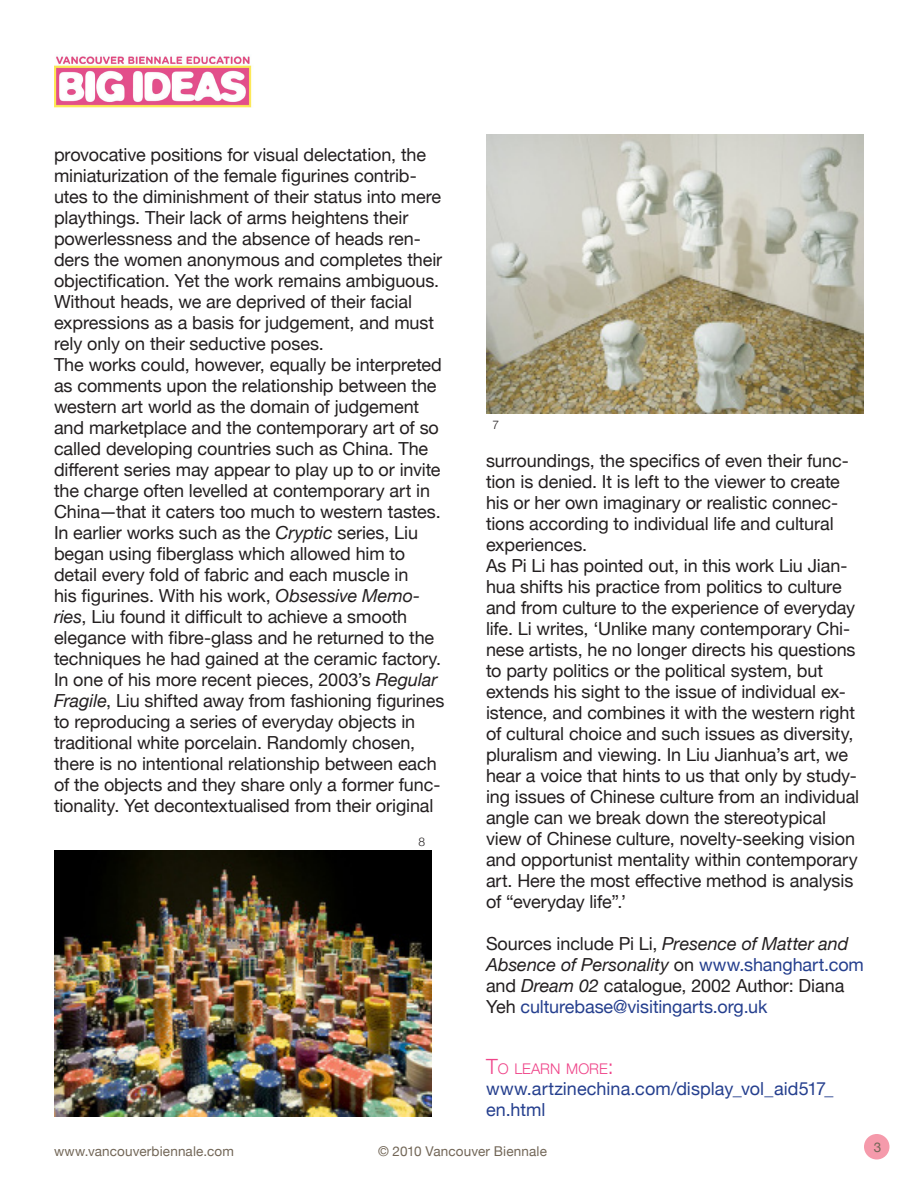
<style>
.page{position:relative;width:918px;height:1188px;background:#fff}
.page>*{position:absolute;margin:0;border:0;box-sizing:border-box;transform-origin:0 0}
.Title_1{font:18px/21px "Helvetica Neue";letter-spacing:-.005em;color:#231f20}
.Title_1-2{font:18px/21px "Helvetica Neue";letter-spacing:.005em;color:#253f8e}
.Title_1-3{font:300 14.7px "Helvetica Neue";color:#ef4489}
.t1{font:13.5px "Helvetica Neue";letter-spacing:.01em;color:#726657}
.Title_1-4{font:300 12px "Helvetica Neue";color:#231f20}
.s1{font-style:italic}
.s2{color:#253f8e}
.s3{font-size:21px}
</style>
<div class="page">
<div style="left:864px;top:1134px;width:26px;height:26px;background:#f59aab;border-radius:50%"></div>
<img style="left:54px;top:56px;width:198px;height:52px">
<img style="left:486px;top:135px;width:378px;height:279px">
<img style="left:54px;top:850px;width:378px;height:267px">
<p class="Title_1" style="left:54px;top:145px;width:374px">provocative positions for visual delectation, the</p>
<p class="Title_1" style="left:54px;top:166px;width:390px">miniaturization of the female figurines contrib&shy;utes to the diminishment of their status into mere playthings. Their lack of arms heightens their powerlessness and the absence of heads ren&shy;ders the women anonymous and completes their objectification. Yet the work remains ambiguous.<br>Without heads, we are deprived of their facial expressions as a basis for judgement, and must rely only on their seductive poses.</p>
<p class="Title_1" style="left:54px;top:355px;width:389px">The works could, however, equally be interpreted as comments upon the relationship between the western art world as the domain of judgement and marketplace and the contemporary art of so called developing countries such as China. The different series may appear to play up to or invite the charge often levelled at contemporary art in China—that it caters too much to western tastes.</p>
<p class="Title_1" style="left:54px;top:523px;width:392px">In earlier works such as the <span class="s1">Cryptic</span> series, Liu began using fiberglass which allowed him to detail every fold of fabric and each muscle in<br>his figurines. With his work, <span class="s1">Obsessive Memo&shy;ries</span>, Liu found it difficult to achieve a smooth elegance with fibre-glass and he returned to the techniques he had gained at the ceramic factory.<br>In one of his more recent pieces, 2003’s <span class="s1">Regular Fragile</span>, Liu shifted away from fashioning figurines to reproducing a series of everyday objects in traditional white porcelain. Randomly chosen, there is no intentional relationship between each of the objects and they share only a former func&shy;tionality. Yet decontextualised from their original</p>
<p class="Title_1-4" style="left:419px;top:832px;width:8px">8</p>
<p class="Title_1-4" style="left:493px;top:415px;width:8px">7</p>
<p class="Title_1" style="left:486px;top:451px;width:364px">surroundings, the specifics of even their func&shy;tion is denied. It is left to the viewer to create his or her own imaginary or realistic connec&shy;tions according to individual life and cultural experiences.</p>
<p class="Title_1" style="left:486px;top:556px;width:375px">As Pi Li has pointed out, in this work Liu Jian&shy;hua shifts his practice from politics to culture and from culture to the experience of everyday life. Li writes, ‘Unlike many contemporary Chi&shy;nese artists, he no longer directs his questions to party politics or the political system, but extends his sight to the issue of individual ex&shy;istence, and combines it with the western right of cultural choice and such issues as diversity, pluralism and viewing. In Liu Jianhua’s art, we hear a voice that hints to us that only by study&shy;ing issues of Chinese culture from an individual angle can we break down the stereotypical view of Chinese culture, novelty-seeking vision and opportunist mentality within contemporary art. Here the most effective method is analysis of “everyday life”.’</p>
<p class="Title_1" style="left:486px;top:934px;width:379px">Sources include Pi Li, <span class="s1">Presence of Matter and Absence of Personality</span> on <span class="s2">www.shanghart.com </span>and <span class="s1">Dream 02</span> catalogue, 2002 Author: Diana Yeh <span class="s2">culturebase@visitingarts.org.uk</span></p>
<p class="Title_1-3" style="left:486px;top:1057px;width:129px"><span class="s3">T</span>O LEARN MORE<span class="s3">:</span></p>
<p class="Title_1-2" style="left:486px;top:1079px;width:349px">www.artzinechina.com/display_vol_aid517_ en.html</p>
<p class="t1" style="left:54px;top:1142px;width:182px">www.vancouverbiennale.com</p>
<p class="t1" style="left:874px;top:1138px;width:9px">3</p>
<p class="t1" style="left:378px;top:1142px;width:170px">© 2010 Vancouver Biennale</p>
</div>
